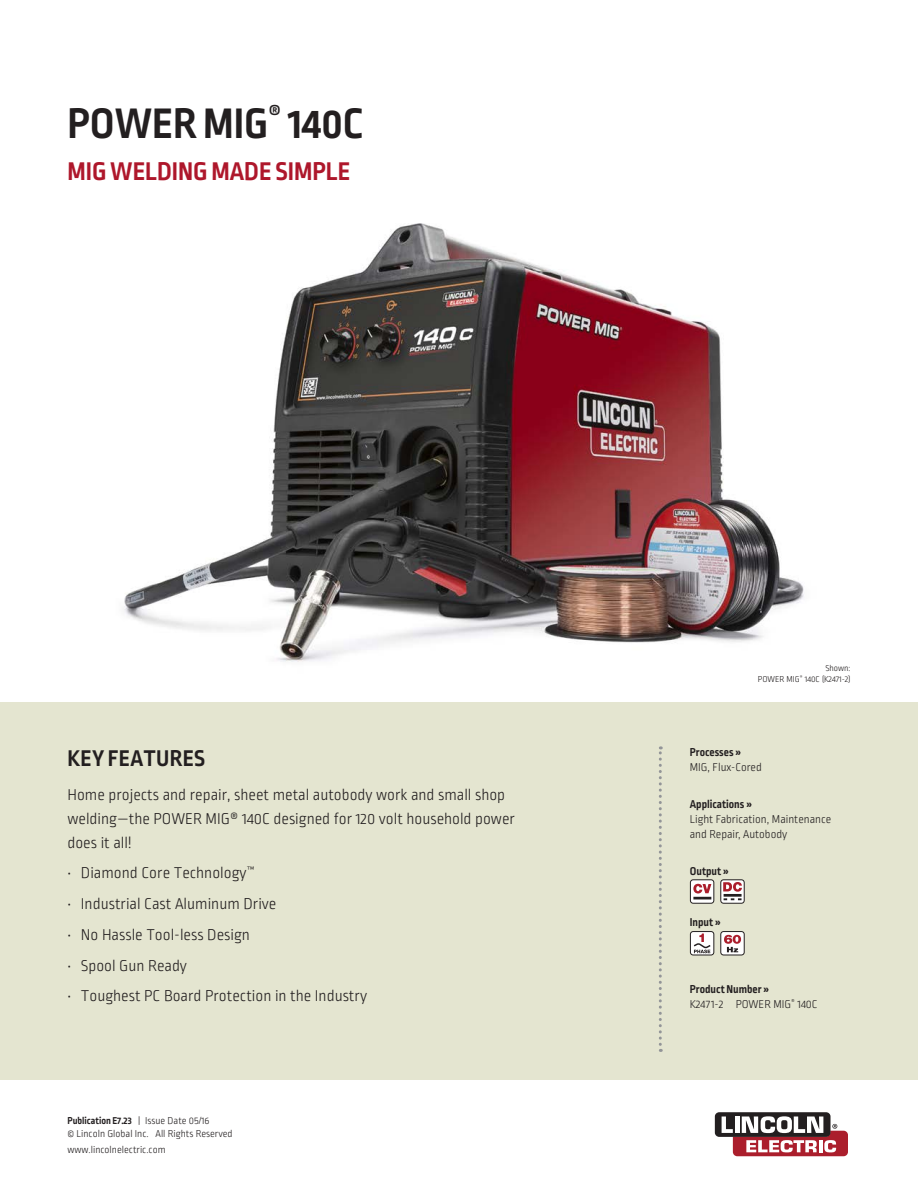
<style>
.page{position:relative;width:918px;height:1188px;background:#fff}
.page>*{position:absolute;margin:0;border:0;box-sizing:border-box;transform-origin:0 0}
.t1{font:700 45px "Ropa Sans Pro";color:#231f20}
.t2{font:700 27px "Ropa Sans Pro";color:#ae172b}
._04-Main_Text{font:700 24px "Ropa Sans Pro";letter-spacing:.01em;color:#231f20}
._04-Main_Text-2{font:300 16.5px/24px "Ropa Sans Pro";color:#231f20}
.t3{font:300 12px/15px "Ropa Sans Pro";color:#231f20}
.t4{font:700 12px "Ropa Sans Pro";color:#231f20}
.t5{font:300 10.5px/13.5px "Ropa Sans Pro";color:#231f20}
._06-Captions{font:300 9px "Ropa Sans Pro";color:#231f20}
.s1{font-weight:700}
</style>
<div class="page">
<img style="left:124px;top:223px;width:680px;height:439px">
<div style="left:0;top:702px;width:918px;height:378px;background:#e4e5d0"></div>
<svg style="left:659px;top:746px;width:3px;height:306px"></svg>
<div style="left:715px;top:1112px;width:116px;height:25px;background:#231f20;border-radius:4px"></div>
<svg style="left:722px;top:1116px;width:126px;height:40px"></svg>
<svg style="left:690px;top:880px;width:24px;height:23px"></svg>
<div style="left:690px;top:879px;width:24px;height:25px;border:1px solid #231f20;border-radius:3px"></div>
<svg style="left:693px;top:884px;width:18px;height:15px"></svg>
<div style="left:721px;top:880px;width:23px;height:23px;background:#fff;border-radius:3px"></div>
<div style="left:720px;top:879px;width:25px;height:25px;border:1px solid #231f20;border-radius:3px"></div>
<svg style="left:723px;top:882px;width:19px;height:10px"></svg>
<hr style="left:724px;top:894px;width:18px;height:3px;background:#231f20">
<svg style="left:724px;top:898px;width:18px;height:2px"></svg>
<svg style="left:690px;top:932px;width:24px;height:23px"></svg>
<div style="left:690px;top:931px;width:24px;height:24px;border:1px solid #231f20;border-radius:3px"></div>
<svg style="left:692px;top:934px;width:20px;height:19px"></svg>
<div style="left:721px;top:932px;width:23px;height:23px;background:#fff;border-radius:3px"></div>
<div style="left:720px;top:931px;width:25px;height:24px;border:1px solid #231f20;border-radius:3px"></div>
<svg style="left:724px;top:935px;width:17px;height:17px"></svg>
<p class="t1" style="left:68px;top:98px;width:297px">POWER MIG<sup>®</sup> 140C</p>
<p class="t2" style="left:68px;top:156px;width:284px">MIG WELDING MADE SIMPLE</p>
<p class="_04-Main_Text" style="left:68px;top:745px;width:139px">KEY FEATURES</p>
<p class="_04-Main_Text-2" style="left:68px;top:783px;width:449px">Home projects and repair, sheet metal autobody work and small shop welding—the POWER MIG® 140C designed for 120 volt household power does it all!</p>
<p class="_04-Main_Text-2" style="left:68px;top:862px;width:188px">• Diamond Core Technology<sup>™</sup></p>
<p class="_04-Main_Text-2" style="left:68px;top:893px;width:210px">• Industrial Cast Aluminum Drive</p>
<p class="_04-Main_Text-2" style="left:68px;top:924px;width:184px">• No Hassle Tool-less Design</p>
<p class="_04-Main_Text-2" style="left:68px;top:954px;width:121px">• Spool Gun Ready</p>
<p class="_04-Main_Text-2" style="left:68px;top:985px;width:301px">• Toughest PC Board Protection in the Industry</p>
<p class="t5" style="left:68px;top:1114px;width:167px"><span class="s1">Publication E7.23</span> | Issue Date 05/16<br>© Lincoln Global Inc. All Rights Reserved</p>
<p class="t5" style="left:68px;top:1144px;width:100px">www.lincolnelectric.com</p>
<p class="_06-Captions" style="left:825px;top:664px;width:27px">Shown:</p>
<p class="_06-Captions" style="left:758px;top:674px;width:94px">POWER MIG<sup>®</sup> 140C (K2471-2)</p>
<p class="t4" style="left:690px;top:746px;width:53px">Processes »</p>
<p class="t3" style="left:690px;top:761px;width:73px">MIG, Flux-Cored</p>
<p class="t4" style="left:690px;top:797px;width:64px">Applications »</p>
<p class="t3" style="left:690px;top:812px;width:143px">Light Fabrication, Maintenance and Repair, Autobody</p>
<p class="t4" style="left:690px;top:864px;width:41px">Output »</p>
<p class="t4" style="left:690px;top:916px;width:33px">Input »</p>
<p class="t4" style="left:690px;top:983px;width:81px">Product Number »</p>
<p class="t3" style="left:690px;top:998px;width:129px">K2471-2 POWER MIG<sup>®</sup> 140C</p>
</div>
